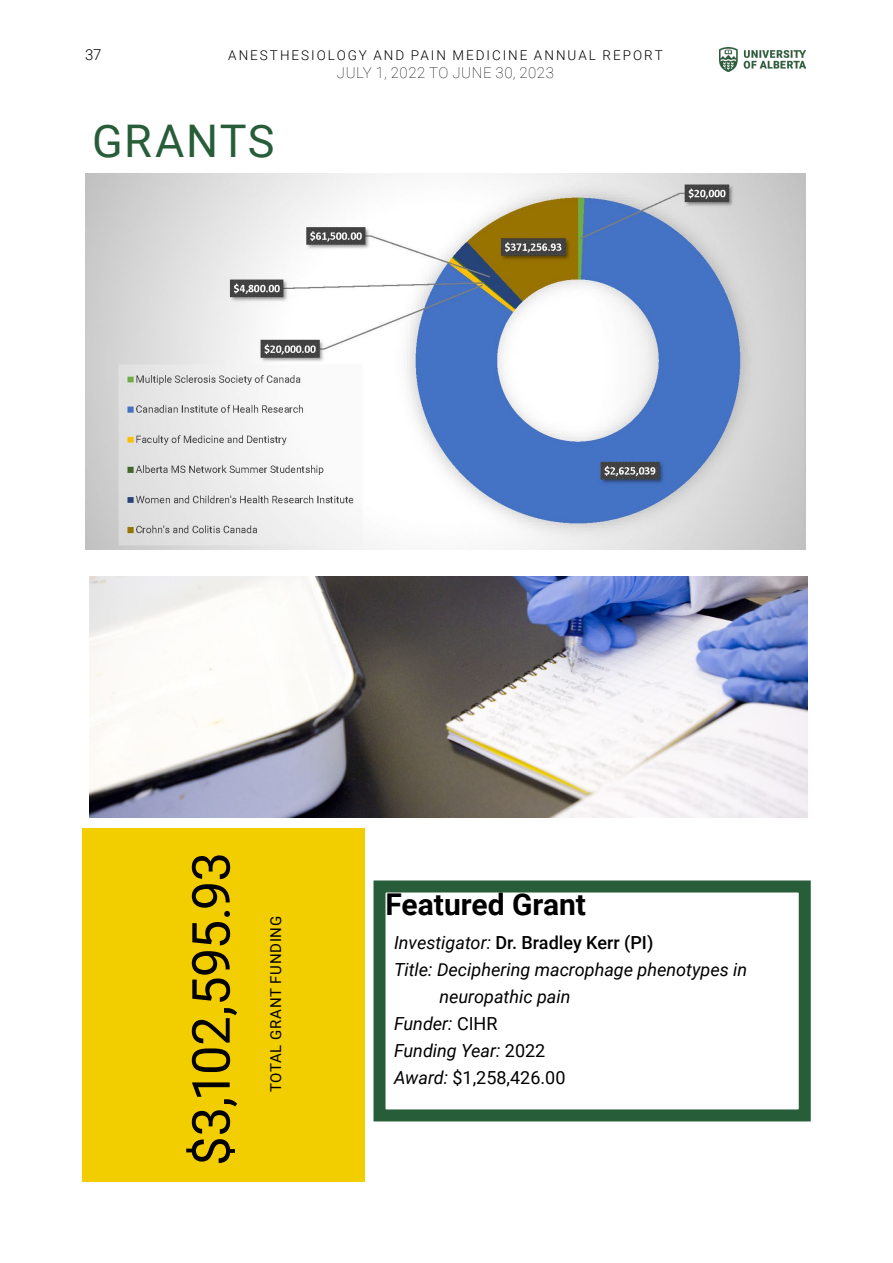
<style>
.page{position:relative;width:893px;height:1263px;background:#fff}
.page>*{position:absolute;margin:0;border:0;box-sizing:border-box;transform-origin:0 0}
.t1{font:52.5px "Roboto";letter-spacing:-.015em;color:#000}
.t2{font:45px "Roboto";letter-spacing:.03em;color:#275d38}
.t3{font:700 30px "Roboto";color:#000}
.t4{font:italic 18px "Roboto";color:#000}
.t5{font:500 18px "Roboto";color:#000}
.t6{font:18px "Roboto";color:#000}
.t7{font:100 15px "Roboto";letter-spacing:.035em;color:#000}
.t8{font:15px "Roboto";letter-spacing:.045em;color:#000}
.t9{font:300 15px "Roboto";color:#000}
.t10{font:300 13.5px "Roboto";letter-spacing:.145em;color:#000}
.s1{font-weight:400;font-style:italic}
.s2{font-style:normal}
.s3{font-style:italic}
</style>
<div class="page">
<img style="left:85px;top:173px;width:721px;height:376px">
<img style="left:89px;top:576px;width:719px;height:241px">
<img style="left:720px;top:48px;width:86px;height:24px">
<div style="left:82px;top:828px;width:283px;height:354px;background:#f2cd00"></div>
<div style="left:373px;top:880px;width:438px;height:241px;border:12px solid #275d38"></div>
<p class="t9" style="left:85px;top:44px;width:18px">37</p>
<p class="t10" style="left:228px;top:45px;width:436px">ANESTHESIOLOGY AND PAIN MEDICINE ANNUAL REPORT</p>
<p class="t7" style="left:337px;top:62px;width:219px">JULY 1, 2022 TO JUNE 30, 2023</p>
<h2 class="t2" style="left:92px;top:110px;width:184px">GRANTS</h2>
<h1 class="t1" style="left:174px;top:1166px;width:315px;rotate:-90deg">$3,102,595.93</h1>
<p class="t8" style="left:265px;top:1092px;width:177px;rotate:-90deg">TOTAL GRANT FUNDING</p>
<h3 class="t3" style="left:385px;top:883px;width:202px">Featured Grant</h3>
<p class="t5" style="left:394px;top:930px;width:261px"><span class="s1">Investigator:</span> Dr. Bradley Kerr (PI)</p>
<p class="t4" style="left:394px;top:957px;width:355px">Title: Deciphering macrophage phenotypes in</p>
<p class="t4" style="left:439px;top:984px;width:133px">neuropathic pain</p>
<p class="t4" style="left:394px;top:1011px;width:105px">Funder: <span class="s2">CIHR</span></p>
<p class="t4" style="left:394px;top:1038px;width:153px">Funding Year: <span class="s2">2022</span></p>
<p class="t6" style="left:394px;top:1065px;width:173px"><span class="s3">Award:</span> $1,258,426.00</p>
</div>
